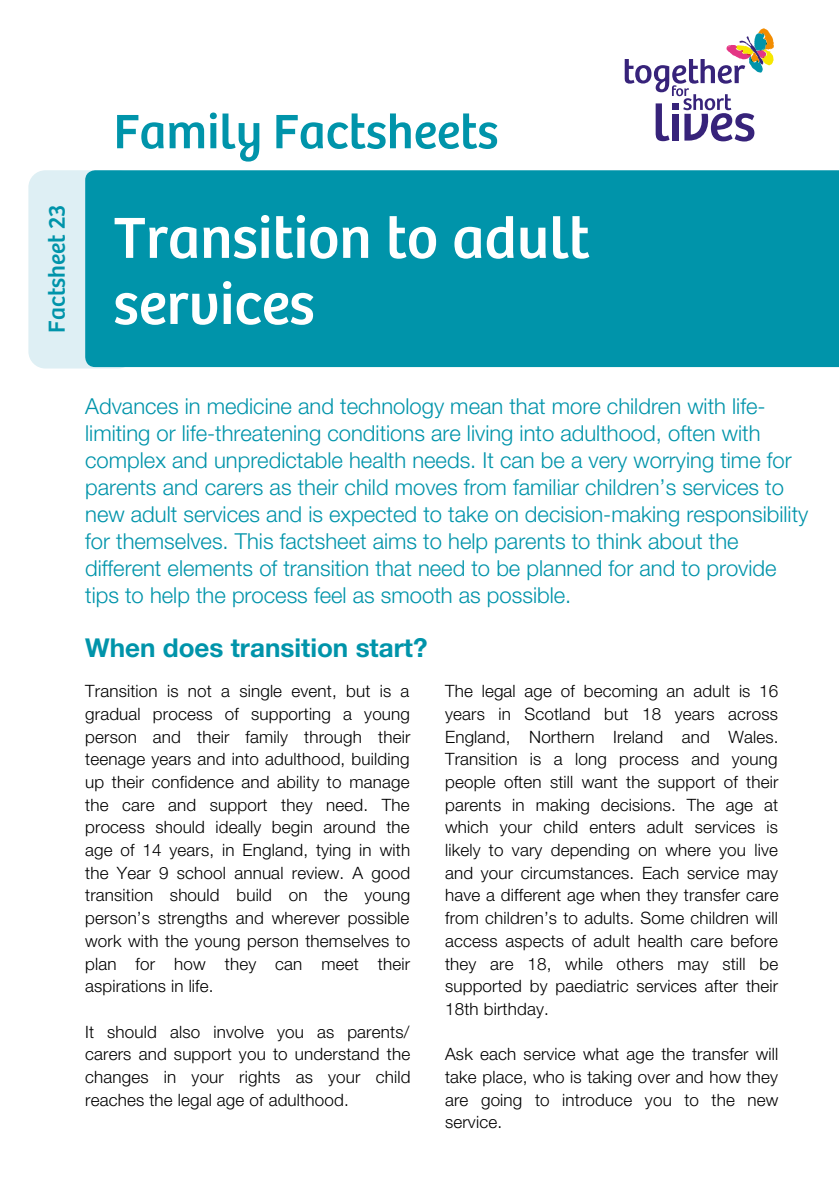
<style>
.page{position:relative;width:839px;height:1191px;background:#fff}
.page>*{position:absolute;margin:0;border:0;box-sizing:border-box;transform-origin:0 0}
.t1{font:60px/66px "Bree";color:#fff}
.t2{font:50px "Bree";color:#0094aa}
.t3{font:700 26px "Helvetica Neue LT Std";color:#0094aa}
.t4{font:24px "Bree";color:#0094aa}
.t5{font:300 22px/27px "Helvetica Neue LT Std";color:#0094aa}
.t6{font:300 17px/22.6px "Helvetica Neue LT Std";letter-spacing:.01em;color:#000;text-align:justify}
</style>
<div class="page">
<div style="left:28px;top:170px;width:107px;height:199px;background:#deeff4;border-radius:17px"></div>
<div style="left:85px;top:170px;width:753px;height:197px;background:#0094aa"></div>
<svg style="left:624px;top:28px;width:150px;height:114px"></svg>
<p class="t4" style="left:45px;top:333px;width:129px;rotate:-90deg">Factsheet 23</p>
<p class="t2" style="left:114px;top:106px;width:386px">Family Factsheets</p>
<p class="t1" style="left:114px;top:208px;width:477px">Transition to adult services</p>
<p class="t5" style="left:85px;top:396px;width:724px">Advances in medicine and technology mean that more children with life&shy;limiting or life-threatening conditions are living into adulthood, often with complex and unpredictable health needs. It can be a very worrying time for parents and carers as their child moves from familiar children’s services to new adult services and is expected to take on decision-making responsibility for themselves. This factsheet aims to help parents to think about the different elements of transition that need to be planned for and to provide tips to help the process feel as smooth as possible.</p>
<p class="t3" style="left:85px;top:639px;width:344px">When does transition start?</p>
<p class="t6" style="left:85px;top:682px;width:327px">Transition is not a single event, but is a gradual process of supporting a young person and their family through their teenage years and into adulthood, building up their confidence and ability to manage the care and support they need. The process should ideally begin around the age of 14 years, in England, tying in with the Year 9 school annual review. A good transition should build on the young person’s strengths and wherever possible work with the young person themselves to plan for how they can meet their aspirations in life.</p>
<p class="t6" style="left:85px;top:1023px;width:327px">It should also involve you as parents/ carers and support you to understand the changes in your rights as your child reaches the legal age of adulthood.</p>
<p class="t6" style="left:445px;top:682px;width:335px">The legal age of becoming an adult is 16 years in Scotland but 18 years across England, Northern Ireland and Wales.<br>Transition is a long process and young people often still want the support of their parents in making decisions. The age at which your child enters adult services is likely to vary depending on where you live and your circumstances. Each service may have a different age when they transfer care from children’s to adults. Some children will access aspects of adult health care before they are 18, while others may still be supported by paediatric services after their 18th birthday.</p>
<p class="t6" style="left:445px;top:1045px;width:335px">Ask each service what age the transfer will take place, who is taking over and how they are going to introduce you to the new service.</p>
</div>
